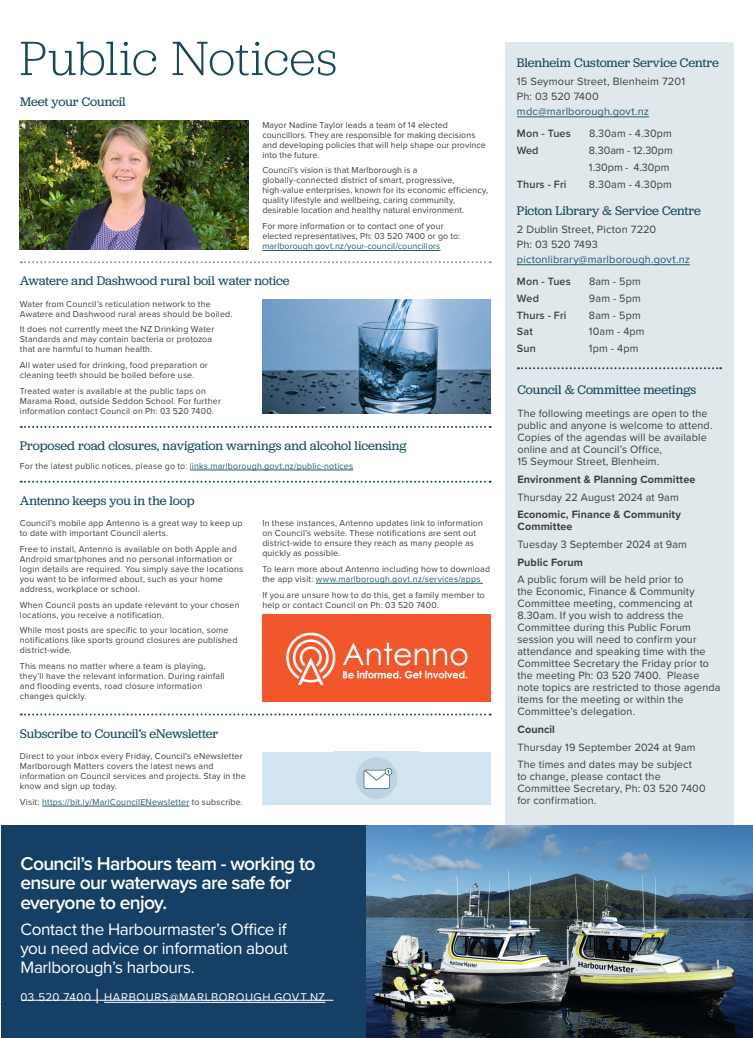
<style>
.page{position:relative;width:753px;height:1038px;background:#fff}
.page>*{position:absolute;margin:0;border:0;box-sizing:border-box;transform-origin:0 0}
.t1{font:300 50px "Jubilat";color:#174859}
.t2{font:600 19.3px/19.3px "Proxima Nova";letter-spacing:-.035em;color:#fff}
.t3{font:17.1px/19.3px "Proxima Nova";letter-spacing:-.02em;color:#fff;text-align:justify}
.PN_Story_Heading{font:13px "Jubilat";letter-spacing:-.005em;color:#174859}
.Body_text{font:11.7px "Proxima Nova";letter-spacing:.05em;color:#fff}
.Body_text-2{font:11px/12px "Proxima Nova";letter-spacing:.015em;color:#3e3e3f}
.Body_text-3{font:700 11px/12px "Proxima Nova";letter-spacing:.01em;color:#3e3e3f}
.t4{font:11px "Proxima Nova";letter-spacing:.015em;color:#255a6e}
.t5{font:600 11px "Proxima Nova";letter-spacing:.01em;color:#3e3e3f}
.Body_text-4{font:11px/16.7px "Proxima Nova";letter-spacing:-.005em;color:#3e3e3f}
.Body_text-5{font:9px/10px "Proxima Nova";letter-spacing:.02em;color:#3e3e3f}
.Body_text-6{font:9px "Proxima Nova";letter-spacing:.02em;color:#255a6e}
.s1{color:#255a6e}
.s2{color:#3e3e3f}
.s3{font-size:20.7px}
</style>
<div class="page">
<div style="left:505px;top:42px;width:228px;height:961px;background:#e0e8ec"></div>
<svg style="left:518px;top:367px;width:203px;height:2px"></svg>
<hr style="left:517px;top:117px;width:132px;height:1px;background:#255a6e">
<hr style="left:517px;top:264px;width:173px;height:1px;background:#255a6e">
<svg style="left:21px;top:261px;width:469px;height:2px"></svg>
<hr style="left:262px;top:250px;width:178px;height:1px;background:#255a6e">
<img style="left:20px;top:120px;width:228px;height:129px">
<img style="left:262px;top:299px;width:228px;height:115px">
<svg style="left:21px;top:480px;width:469px;height:2px"></svg>
<hr style="left:190px;top:469px;width:163px;height:1px;background:#255a6e">
<hr style="left:316px;top:583px;width:167px;height:1px;background:#255a6e">
<img style="left:262px;top:615px;width:228px;height:86px">
<div style="left:1px;top:825px;width:365px;height:212px;background:#153f65"></div>
<img style="left:366px;top:825px;width:387px;height:212px">
<hr style="left:104px;top:1002px;width:221px;height:1px;background:#fff">
<hr style="left:21px;top:999px;width:312px;height:1px;background:#fff">
<svg style="left:21px;top:426px;width:469px;height:2px"></svg>
<svg style="left:21px;top:713px;width:469px;height:2px"></svg>
<hr style="left:42px;top:805px;width:147px;height:1px;background:#255a6e">
<div style="left:262px;top:751px;width:228px;height:53px;background:#d2e5f0"></div>
<img style="left:356px;top:757px;width:41px;height:42px">
<h1 class="t1" style="left:20px;top:27px;width:319px">Public Notices</h1>
<p class="PN_Story_Heading" style="left:20px;top:94px;width:107px">Meet your Council</p>
<p class="Body_text-5" style="left:262px;top:119px;width:225px">Mayor Nadine Taylor leads a team of 14 elected councillors. They are responsible for making decisions and developing policies that will help shape our province into the future.</p>
<p class="Body_text-5" style="left:262px;top:165px;width:227px">Council’s vision is that Marlborough is a globally-connected district of smart, progressive, high-value enterprises, known for its economic efficiency, quality lifestyle and wellbeing, caring community, desirable location and healthy natural environment.</p>
<p class="Body_text-5" style="left:262px;top:221px;width:199px">For more information or to contact one of your elected representatives, Ph: 03 520 7400 or go to: <span class="s1">marlborough.govt.nz/your-council/councillors</span></p>
<p class="PN_Story_Heading" style="left:20px;top:273px;width:271px">Awatere and Dashwood rural boil water notice</p>
<p class="Body_text-5" style="left:20px;top:298px;width:214px">Water from Council’s reticulation network to the<br>Awatere and Dashwood rural areas should be boiled.</p>
<p class="Body_text-5" style="left:20px;top:324px;width:196px">It does not currently meet the NZ Drinking Water<br>Standards and may contain bacteria or protozoa that are harmful to human health.</p>
<p class="Body_text-5" style="left:20px;top:359px;width:189px">All water used for drinking, food preparation or cleaning teeth should be boiled before use.</p>
<p class="Body_text-5" style="left:20px;top:385px;width:202px">Treated water is available at the public taps on<br>Marama Road, outside Seddon School. For further information contact Council on Ph: 03 520 7400.</p>
<p class="PN_Story_Heading" style="left:20px;top:437px;width:388px">Proposed road closures, navigation warnings and alcohol licensing</p>
<p class="Body_text-6" style="left:20px;top:459px;width:335px"><span class="s2">For the latest public notices, please go to:</span> links.marlborough.govt.nz/public-notices</p>
<p class="PN_Story_Heading" style="left:20px;top:492px;width:176px">Antenno keeps you in the loop</p>
<p class="Body_text-5" style="left:20px;top:517px;width:224px">Council’s mobile app Antenno is a great way to keep up to date with important Council alerts.</p>
<p class="Body_text-5" style="left:20px;top:543px;width:225px">Free to install, Antenno is available on both Apple and Android smartphones and no personal information or login details are required. You simply save the locations you want to be informed about, such as your home address, workplace or school.</p>
<p class="Body_text-5" style="left:20px;top:599px;width:221px">When Council posts an update relevant to your chosen locations, you receive a notification.</p>
<p class="Body_text-5" style="left:20px;top:625px;width:219px">While most posts are specific to your location, some notifications like sports ground closures are published district-wide.</p>
<p class="Body_text-5" style="left:20px;top:660px;width:206px">This means no matter where a team is playing, they’ll have the relevant information. During rainfall and flooding events, road closure information changes quickly.</p>
<p class="PN_Story_Heading" style="left:20px;top:725px;width:200px">Subscribe to Council’s eNewsletter</p>
<p class="Body_text-5" style="left:20px;top:750px;width:227px">Direct to your inbox every Friday, Council’s eNewsletter Marlborough Matters covers the latest news and information on Council services and projects. Stay in the know and sign up today.</p>
<p class="Body_text-6" style="left:20px;top:795px;width:225px"><span class="s2">Visit:</span> https://bit.ly/MarlCouncilENewsletter <span class="s2">to subscribe.</span></p>
<p class="Body_text-5" style="left:262px;top:517px;width:222px">In these instances, Antenno updates link to information on Council’s website. These notifications are sent out district-wide to ensure they reach as many people as quickly as possible.</p>
<p class="Body_text-5" style="left:262px;top:563px;width:229px">To learn more about Antenno including how to download the app visit: <span class="s1">www.marlborough.govt.nz/services/apps</span></p>
<p class="Body_text-5" style="left:262px;top:589px;width:224px">If you are unsure how to do this, get a family member to help or contact Council on Ph: 03 520 7400.</p>
<p class="t2" style="left:20px;top:853px;width:296px">Council’s Harbours team - working to ensure our waterways are safe for everyone to enjoy.</p>
<p class="t3" style="left:20px;top:918px;width:269px">Contact the Harbourmaster’s Office if you need advice or information about Marlborough’s harbours.</p>
<p class="Body_text" style="left:20px;top:987px;width:306px">03 520 7400 <span class="s3">|</span> HARBOURS@MARLBOROUGH.GOVT.NZ</p>
<h3 class="PN_Story_Heading" style="left:517px;top:55px;width:203px">Blenheim Customer Service Centre</h3>
<p class="Body_text-2" style="left:517px;top:73px;width:170px;line-height:15px">15 Seymour Street, Blenheim 7201<br>Ph: 03 520 7400</p>
<p class="t4" style="left:517px;top:103px;width:134px">mdc@marlborough.govt.nz</p>
<p class="t5" style="left:517px;top:126px;width:55px">Mon - Tues</p>
<p class="Body_text-2" style="left:589px;top:127px;width:84px">8.30am - 4.30pm</p>
<p class="t5" style="left:517px;top:142px;width:23px">Wed</p>
<p class="Body_text-4" style="left:589px;top:142px;width:85px">8.30am - 12.30pm<br>1.30pm - 4.30pm</p>
<p class="t5" style="left:517px;top:176px;width:51px">Thurs - Fri</p>
<p class="Body_text-2" style="left:589px;top:177px;width:84px">8.30am - 4.30pm</p>
<h3 class="PN_Story_Heading" style="left:517px;top:202px;width:185px">Picton Library &amp; Service Centre</h3>
<p class="Body_text-2" style="left:517px;top:221px;width:141px;line-height:15px">2 Dublin Street, Picton 7220<br>Ph: 03 520 7493</p>
<p class="t4" style="left:517px;top:251px;width:174px">pictonlibrary@marlborough.govt.nz</p>
<p class="t5" style="left:517px;top:273px;width:55px">Mon - Tues</p>
<p class="Body_text-2" style="left:589px;top:275px;width:53px">8am - 5pm</p>
<p class="t5" style="left:517px;top:290px;width:24px">Wed</p>
<p class="Body_text-2" style="left:589px;top:292px;width:53px">9am - 5pm</p>
<p class="t5" style="left:517px;top:307px;width:51px">Thurs - Fri</p>
<p class="Body_text-2" style="left:589px;top:308px;width:53px">8am - 5pm</p>
<p class="t5" style="left:517px;top:323px;width:17px">Sat</p>
<p class="Body_text-2" style="left:589px;top:325px;width:57px">10am - 4pm</p>
<p class="t5" style="left:517px;top:340px;width:20px">Sun</p>
<p class="Body_text-2" style="left:589px;top:342px;width:51px">1pm - 4pm</p>
<p class="PN_Story_Heading" style="left:517px;top:382px;width:180px">Council &amp; Committee meetings</p>
<p class="Body_text-2" style="left:517px;top:407px;width:196px">The following meetings are open to the public and anyone is welcome to attend.<br>Copies of the agendas will be available online and at Council’s Office,<br>15 Seymour Street, Blenheim.</p>
<p class="Body_text-3" style="left:517px;top:473px;width:179px">Environment &amp; Planning Committee</p>
<p class="Body_text-2" style="left:517px;top:490px;width:163px">Thursday 22 August 2024 at 9am</p>
<p class="Body_text-3" style="left:517px;top:508px;width:165px">Economic, Finance &amp; Community<br>Committee</p>
<p class="Body_text-2" style="left:517px;top:538px;width:171px">Tuesday 3 September 2024 at 9am</p>
<p class="Body_text-3" style="left:517px;top:555px;width:67px">Public Forum</p>
<p class="Body_text-2" style="left:517px;top:573px;width:204px">A public forum will be held prior to<br>the Economic, Finance &amp; Community Committee meeting, commencing at 8.30am. If you wish to address the Committee during this Public Forum session you will need to confirm your attendance and speaking time with the Committee Secretary the Friday prior to the meeting Ph: 03 520 7400. Please note topics are restricted to those agenda items for the meeting or within the Committee’s delegation.</p>
<p class="Body_text-3" style="left:517px;top:723px;width:39px">Council</p>
<p class="Body_text-2" style="left:517px;top:740px;width:180px">Thursday 19 September 2024 at 9am</p>
<p class="Body_text-2" style="left:517px;top:758px;width:190px">The times and dates may be subject<br>to change, please contact the<br>Committee Secretary, Ph: 03 520 7400 for confirmation.</p>
</div>
